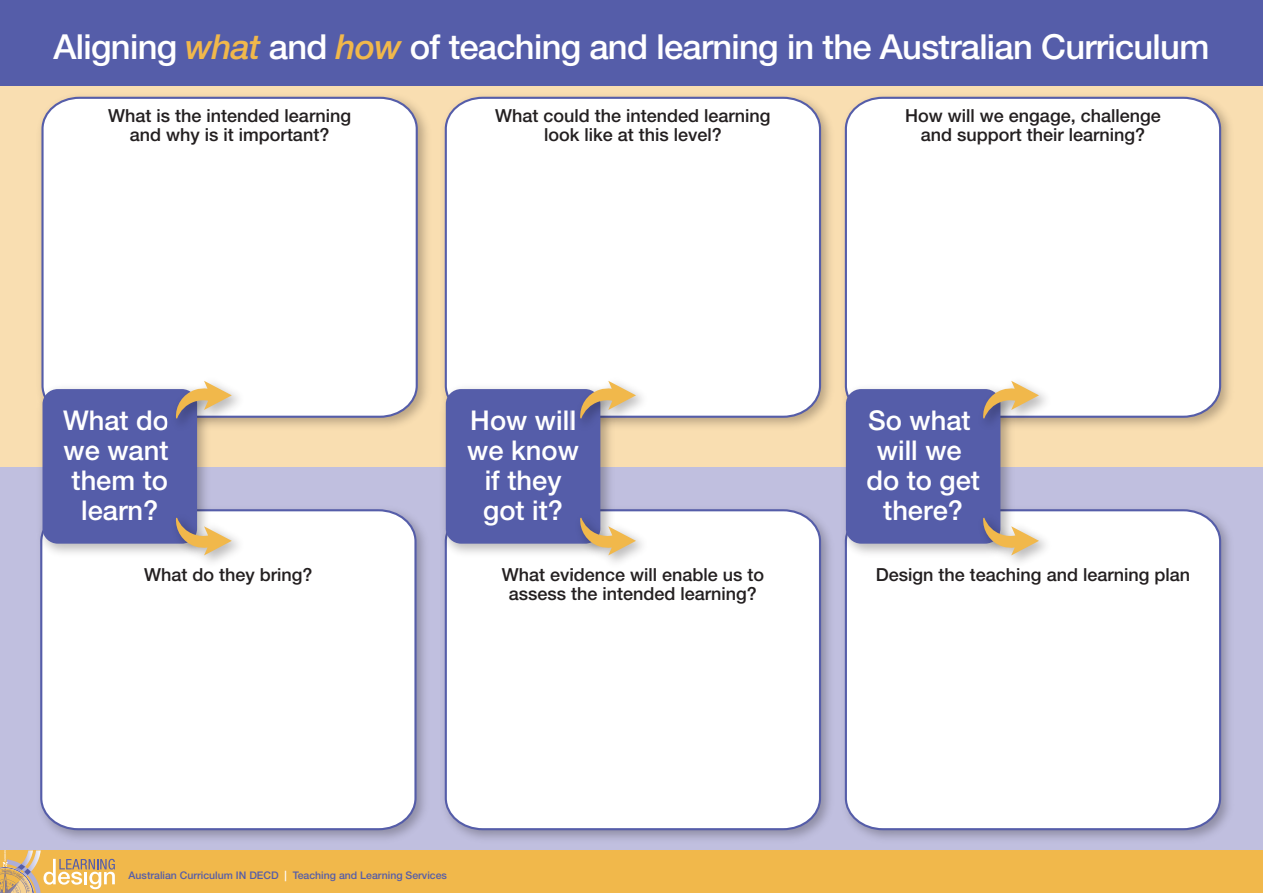
<style>
.page{position:relative;width:1263px;height:893px;background:#fff}
.page>*{position:absolute;margin:0;border:0;box-sizing:border-box;transform-origin:0 0}
.t1{font:500 34.5px "Helvetica Neue";letter-spacing:-.02em;color:#fff}
.t2{font:500 27.3px/30px "Helvetica Neue";color:#fff;text-align:center}
.t3{font:500 18px/19.5px "Helvetica Neue";color:#231f20;text-align:center}
.t4{font:500 10.5px "Helvetica Neue";color:#555da9}
.s1{font-style:italic;color:#f1b84b}
.s2{color:#fff}
</style>
<div class="page">
<div style="left:0;top:466px;width:1263px;height:393px;background:#c0bfdf"></div>
<div style="left:0;top:50px;width:1263px;height:417px;background:#f9deb1"></div>
<div style="left:39px;top:508px;width:379px;height:323px;background:#fff"></div>
<div style="left:40px;top:96px;width:379px;height:323px;background:#fff"></div>
<div style="left:0;top:0;width:1263px;height:85px;background:#555da9"></div>
<img style="left:38px;top:380px;width:178px;height:183px">
<div style="left:43px;top:389px;width:154px;height:155px;background:#555da9;border-radius:15px"></div>
<img style="left:167px;top:508px;width:84px;height:67px">
<svg style="left:175px;top:518px;width:57px;height:37px"></svg>
<img style="left:167px;top:371px;width:84px;height:66px">
<svg style="left:175px;top:381px;width:57px;height:37px"></svg>
<div style="left:0;top:850px;width:1263px;height:43px;background:#f1b84b"></div>
<div style="left:444px;top:508px;width:378px;height:323px;background:#fff"></div>
<div style="left:444px;top:96px;width:378px;height:323px;background:#fff"></div>
<img style="left:441px;top:380px;width:179px;height:183px">
<div style="left:446px;top:389px;width:154px;height:155px;background:#555da9;border-radius:15px"></div>
<img style="left:572px;top:508px;width:84px;height:67px">
<svg style="left:579px;top:518px;width:57px;height:37px"></svg>
<img style="left:572px;top:371px;width:84px;height:66px">
<svg style="left:579px;top:381px;width:57px;height:37px"></svg>
<div style="left:844px;top:508px;width:378px;height:323px;background:#fff"></div>
<div style="left:844px;top:96px;width:378px;height:323px;background:#fff"></div>
<img style="left:842px;top:379px;width:177px;height:183px">
<div style="left:846px;top:389px;width:154px;height:155px;background:#555da9;border-radius:15px"></div>
<img style="left:974px;top:508px;width:84px;height:66px">
<svg style="left:982px;top:518px;width:57px;height:37px"></svg>
<img style="left:974px;top:372px;width:84px;height:66px">
<svg style="left:982px;top:381px;width:57px;height:37px"></svg>
<svg style="left:0;top:850px;width:115px;height:43px"></svg>
<h1 class="t1" style="left:54px;top:26px;width:1157px">Aligning <span class="s1">what</span> and <span class="s1">how</span> of teaching and learning in the Australian Curriculum</h1>
<p class="t3" style="left:108px;top:105px;width:244px">What is the intended learning and why is it important?</p>
<p class="t3" style="left:495px;top:105px;width:277px">What could the intended learning look like at this level?</p>
<p class="t3" style="left:905px;top:105px;width:257px">How will we engage, challenge and support their learning?</p>
<h2 class="t2" style="left:63px;top:405px;width:108px">What do we want them to learn?</h2>
<h2 class="t2" style="left:467px;top:405px;width:113px">How will we know if they got it?</h2>
<h2 class="t2" style="left:866px;top:405px;width:115px">So what will we do to get there?</h2>
<p class="t3" style="left:144px;top:565px;width:170px">What do they bring?</p>
<p class="t3" style="left:502px;top:565px;width:264px">What evidence will enable us to assess the intended learning?</p>
<p class="t3" style="left:876px;top:565px;width:316px">Design the teaching and learning plan</p>
<p class="t4" style="left:129px;top:869px;width:320px">Australian Curriculum IN DECD <span class="s2">|</span> Teaching and Learning Services</p>
</div>
